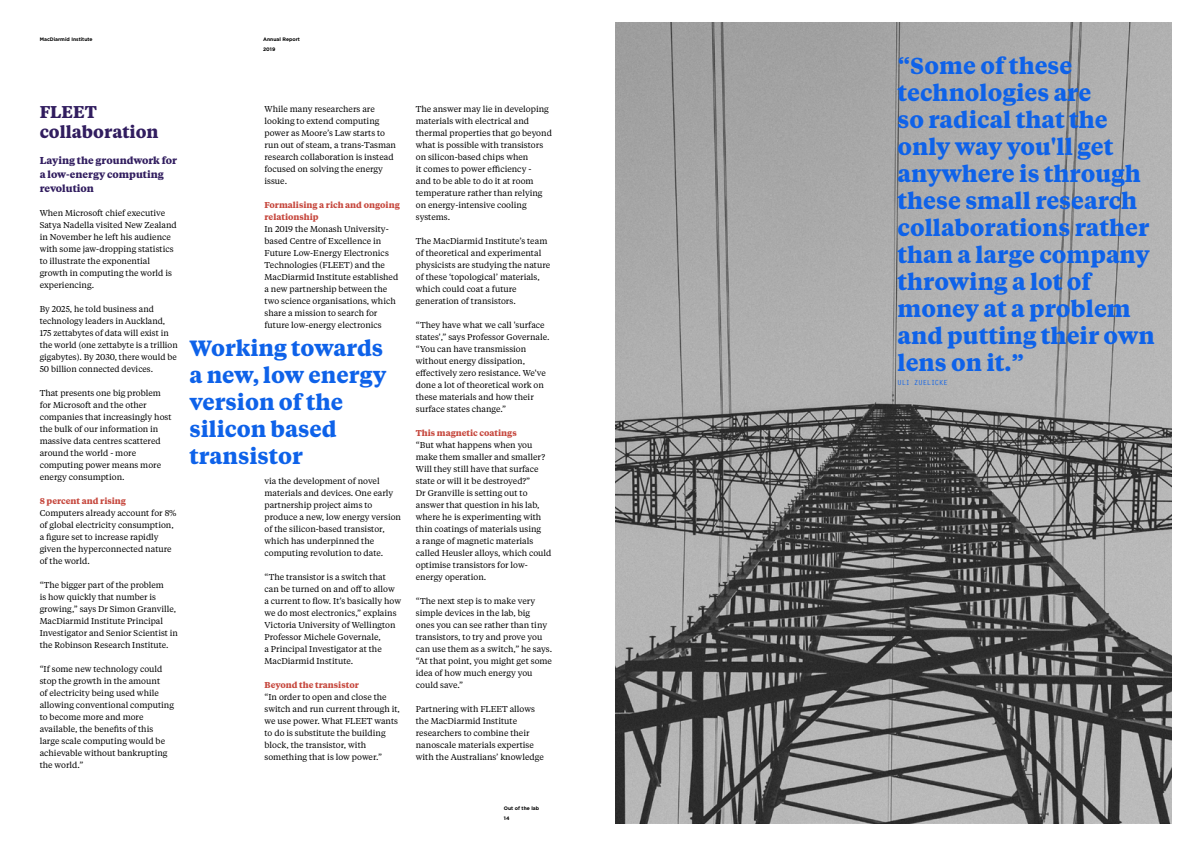
<style>
.page{position:relative;width:1191px;height:842px;background:#fff}
.page>*{position:absolute;margin:0;border:0;box-sizing:border-box;transform-origin:0 0}
.t1{font:700 23px/27px "Tiempos Text";color:#0e62e9}
.t2{font:700 22px/27px "Tiempos Text";color:#0e62e9}
.t3{font:700 17px/19px "Tiempos Text";color:#311d5f}
.t4{font:700 10px/14px "Tiempos Text";color:#311d5f}
.t5{font:8.5px/12px "Tiempos Text";color:#000}
.t6{font:700 8.5px/12px "Tiempos Text";color:#c6483e}
.t7{font:700 7px "Letter Gothic Std";color:#0e62e9}
.t8{font:700 5px/10px "Gotham";color:#000}
.s1{font-size:22px}
</style>
<div class="page">
<img style="left:615px;top:23px;width:556px;height:801px">
<p class="t8" style="left:40px;top:34px;width:54px">MacDiarmid Institute</p>
<p class="t8" style="left:263px;top:34px;width:38px">Annual Report<br>2019</p>
<h3 class="t3" style="left:40px;top:102px;width:120px">FLEET collaboration</h3>
<p class="t4" style="left:40px;top:152px;width:139px">Laying the groundwork for a low-energy computing revolution</p>
<p class="t5" style="left:40px;top:206px;width:139px">When Microsoft chief executive<br>Satya Nadella visited New Zealand in November he left his audience with some jaw-dropping statistics to illustrate the exponential growth in computing the world is experiencing.</p>
<p class="t5" style="left:40px;top:302px;width:140px">By 2025, he told business and technology leaders in Auckland, 175 zettabytes of data will exist in the world (one zettabyte is a trillion gigabytes). By 2030, there would be 50 billion connected devices.</p>
<p class="t5" style="left:40px;top:386px;width:133px">That presents one big problem for Microsoft and the other companies that increasingly host the bulk of our information in massive data centres scattered around the world - more computing power means more energy consumption.</p>
<p class="t6" style="left:40px;top:494px;width:88px">8 percent and rising</p>
<p class="t5" style="left:40px;top:506px;width:138px">Computers already account for 8% of global electricity consumption, a figure set to increase rapidly given the hyperconnected nature of the world.</p>
<p class="t5" style="left:40px;top:578px;width:140px">“The bigger part of the problem<br>is how quickly that number is growing,” says Dr Simon Granville, MacDiarmid Institute Principal Investigator and Senior Scientist in the Robinson Research Institute.</p>
<p class="t5" style="left:40px;top:662px;width:136px">“If some new technology could stop the growth in the amount<br>of electricity being used while allowing conventional computing to become more and more available, the benefits of this large scale computing would be achievable without bankrupting the world.”</p>
<p class="t5" style="left:264px;top:102px;width:133px">While many researchers are looking to extend computing power as Moore’s Law starts to run out of steam, a trans-Tasman research collaboration is instead focused on solving the energy issue.</p>
<p class="t6" style="left:264px;top:198px;width:137px">Formalising a rich and ongoing relationship</p>
<p class="t5" style="left:264px;top:222px;width:135px">In 2019 the Monash University&shy;based Centre of Excellence in<br>Future Low-Energy Electronics<br>Technologies (FLEET) and the<br>MacDiarmid Institute established a new partnership between the two science organisations, which share a mission to search for future low-energy electronics</p>
<h2 class="t2" style="left:190px;top:333px;width:198px">Working towards a new, low energy version of the silicon based transistor</h2>
<p class="t5" style="left:264px;top:474px;width:138px">via the development of novel materials and devices. One early partnership project aims to produce a new, low energy version of the silicon-based transistor, which has underpinned the computing revolution to date.</p>
<p class="t5" style="left:264px;top:570px;width:138px">“The transistor is a switch that can be turned on and off to allow a current to flow. It’s basically how we do most electronics,” explains<br>Victoria University of Wellington<br>Professor Michele Governale,<br>a Principal Investigator at the<br>MacDiarmid Institute.</p>
<p class="t6" style="left:264px;top:678px;width:96px">Beyond the transistor</p>
<p class="t5" style="left:264px;top:690px;width:137px">“In order to open and close the switch and run current through it, we use power. What FLEET wants to do is substitute the building block, the transistor, with something that is low power.”</p>
<p class="t5" style="left:416px;top:102px;width:138px">The answer may lie in developing materials with electrical and thermal properties that go beyond what is possible with transistors on silicon-based chips when<br>it comes to power efficiency -<br>and to be able to do it at room temperature rather than relying on energy-intensive cooling systems.</p>
<p class="t5" style="left:416px;top:234px;width:136px">The MacDiarmid Institute’s team of theoretical and experimental physicists are studying the nature of these ‘topological’ materials, which could coat a future generation of transistors.</p>
<p class="t5" style="left:416px;top:318px;width:135px">“They have what we call 'surface states',” says Professor Governale. “You can have transmission without energy dissipation, effectively zero resistance. We've done a lot of theoretical work on these materials and how their surface states change.”</p>
<p class="t6" style="left:416px;top:426px;width:102px">This magnetic coatings</p>
<p class="t5" style="left:416px;top:438px;width:137px">“But what happens when you make them smaller and smaller?<br>Will they still have that surface state or will it be destroyed?”<br>Dr Granville is setting out to answer that question in his lab, where he is experimenting with thin coatings of materials using<br>a range of magnetic materials called Heusler alloys, which could optimise transistors for low&shy;energy operation.</p>
<p class="t5" style="left:416px;top:594px;width:138px">“The next step is to make very simple devices in the lab, big<br>ones you can see rather than tiny transistors, to try and prove you can use them as a switch,” he says. “At that point, you might get some idea of how much energy you could save.”</p>
<p class="t5" style="left:416px;top:702px;width:129px">Partnering with FLEET allows the MacDiarmid Institute researchers to combine their nanoscale materials expertise with the Australians’ knowledge</p>
<p class="t8" style="left:504px;top:803px;width:37px">Out of the lab<br>14</p>
<h1 class="t1" style="left:897px;top:51px;width:259px"><span class="s1">“</span>Some of these technologies are<br>so radical that the only way you'll get anywhere is through these small research collaborations rather than a large company throwing a lot of money at a problem and putting their own lens on it.<span class="s1">”</span></h1>
<p class="t7" style="left:897px;top:378px;width:52px">ULI ZUELICKE</p>
</div>
